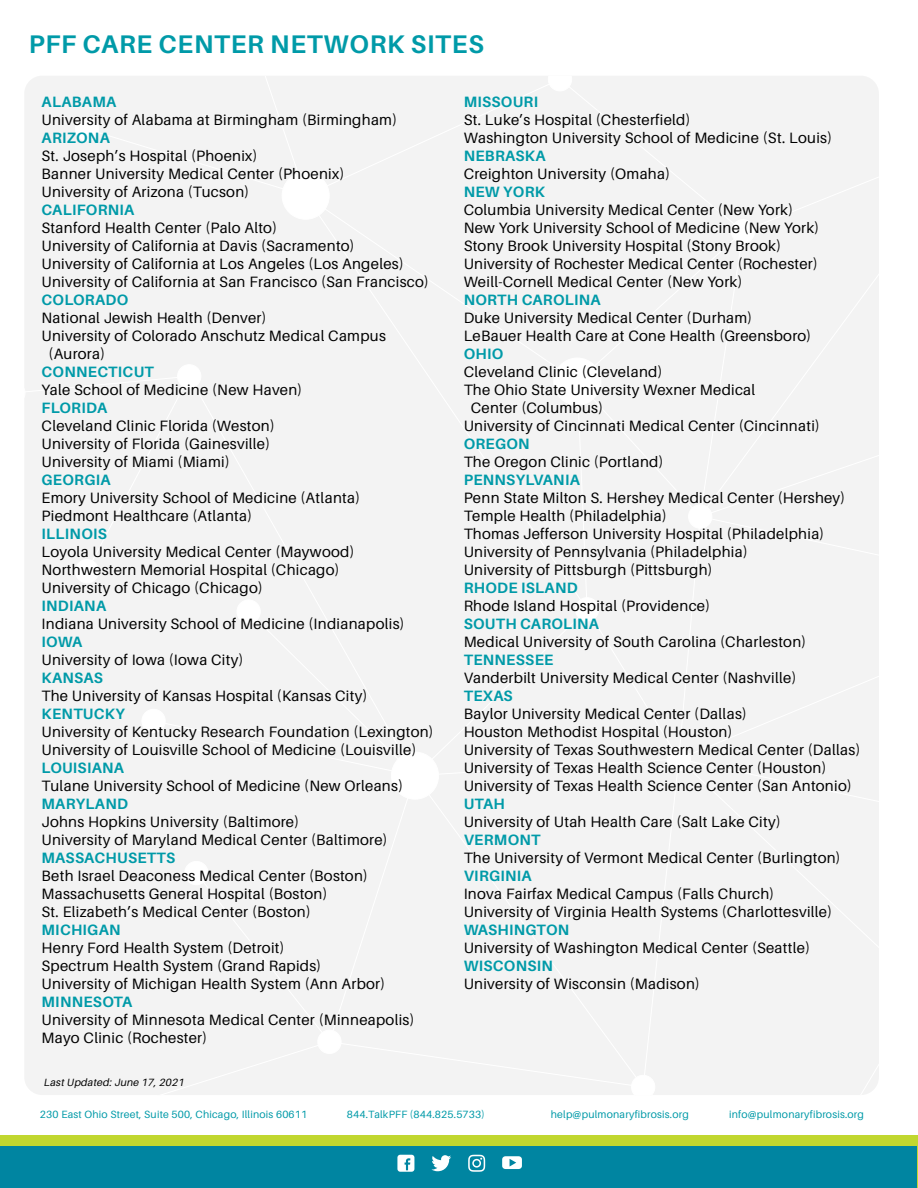
<style>
.page{position:relative;width:918px;height:1188px;background:#fff}
.page>*{position:absolute;margin:0;border:0;box-sizing:border-box;transform-origin:0 0}
.t1{font:700 25.5px "Aileron";letter-spacing:.03em;color:#009aa8}
.t2{font:15px/18px "Aileron";letter-spacing:.02em;color:#000}
.t3{font:700 15px "Aileron";letter-spacing:.02em;color:#009aa8}
.t4{font:10.5px "Aileron";letter-spacing:.02em;color:#009aa8}
.t5{font:italic 10.5px "Aileron";color:#000}
</style>
<div class="page">
<div style="left:0;top:1135px;width:918px;height:53px;background:#c1d72f"></div>
<div style="left:0;top:1146px;width:916px;height:42px;background:#0085a1"></div>
<svg style="left:397px;top:1155px;width:17px;height:17px"></svg>
<svg style="left:431px;top:1155px;width:20px;height:16px"></svg>
<svg style="left:468px;top:1155px;width:17px;height:17px"></svg>
<svg style="left:502px;top:1156px;width:20px;height:13px"></svg>
<div style="left:25px;top:76px;width:854px;height:1019px;background:#f3f3f3"></div>
<h1 class="t1" style="left:29px;top:30px;width:457px">PFF CARE CENTER NETWORK SITES</h1>
<p class="t3" style="left:42px;top:93px;width:76px">ALABAMA</p>
<p class="t2" style="left:42px;top:111px;width:357px">University of Alabama at Birmingham (Birmingham)</p>
<p class="t3" style="left:42px;top:129px;width:70px">ARIZONA</p>
<p class="t2" style="left:42px;top:147px;width:304px">St. Joseph’s Hospital (Phoenix)<br>Banner University Medical Center (Phoenix)<br>University of Arizona (Tucson)</p>
<p class="t3" style="left:42px;top:201px;width:94px">CALIFORNIA</p>
<p class="t2" style="left:42px;top:219px;width:389px">Stanford Health Center (Palo Alto)<br>University of California at Davis (Sacramento)<br>University of California at Los Angeles (Los Angeles)<br>University of California at San Francisco (San Francisco)</p>
<p class="t3" style="left:42px;top:291px;width:88px">COLORADO</p>
<p class="t2" style="left:42px;top:309px;width:227px">National Jewish Health (Denver)</p>
<p class="t2" style="left:42px;top:327px;width:346px">University of Colorado Anschutz Medical Campus</p>
<p class="t2" style="left:49px;top:345px;width:58px">(Aurora)</p>
<p class="t3" style="left:42px;top:363px;width:114px">CONNECTICUT</p>
<p class="t2" style="left:42px;top:381px;width:262px">Yale School of Medicine (New Haven)</p>
<p class="t3" style="left:42px;top:399px;width:67px">FLORIDA</p>
<p class="t2" style="left:42px;top:417px;width:235px">Cleveland Clinic Florida (Weston)<br>University of Florida (Gainesville)<br>University of Miami (Miami)</p>
<p class="t3" style="left:42px;top:471px;width:70px">GEORGIA</p>
<p class="t2" style="left:42px;top:489px;width:320px">Emory University School of Medicine (Atlanta)<br>Piedmont Healthcare (Atlanta)</p>
<p class="t3" style="left:42px;top:525px;width:67px">ILLINOIS</p>
<p class="t2" style="left:42px;top:543px;width:314px">Loyola University Medical Center (Maywood)<br>Northwestern Memorial Hospital (Chicago)<br>University of Chicago (Chicago)</p>
<p class="t3" style="left:42px;top:597px;width:66px">INDIANA</p>
<p class="t2" style="left:42px;top:615px;width:365px">Indiana University School of Medicine (Indianapolis)</p>
<p class="t3" style="left:42px;top:633px;width:42px">IOWA</p>
<p class="t2" style="left:42px;top:651px;width:203px">University of Iowa (Iowa City)</p>
<p class="t3" style="left:42px;top:669px;width:63px">KANSAS</p>
<p class="t2" style="left:42px;top:687px;width:328px">The University of Kansas Hospital (Kansas City)</p>
<p class="t3" style="left:42px;top:705px;width:85px">KENTUCKY</p>
<p class="t2" style="left:42px;top:723px;width:394px">University of Kentucky Research Foundation (Lexington)<br>University of Louisville School of Medicine (Louisville)</p>
<p class="t3" style="left:42px;top:759px;width:84px">LOUISIANA</p>
<p class="t2" style="left:42px;top:777px;width:363px">Tulane University School of Medicine (New Orleans)</p>
<p class="t3" style="left:42px;top:795px;width:88px">MARYLAND</p>
<p class="t2" style="left:42px;top:813px;width:348px">Johns Hopkins University (Baltimore)<br>University of Maryland Medical Center (Baltimore)</p>
<p class="t3" style="left:42px;top:849px;width:135px">MASSACHUSETTS</p>
<p class="t2" style="left:42px;top:867px;width:328px">Beth Israel Deaconess Medical Center (Boston)<br>Massachusetts General Hospital (Boston)<br>St. Elizabeth’s Medical Center (Boston)</p>
<p class="t3" style="left:42px;top:921px;width:80px">MICHIGAN</p>
<p class="t2" style="left:42px;top:939px;width:345px">Henry Ford Health System (Detroit)<br>Spectrum Health System (Grand Rapids)<br>University of Michigan Health System (Ann Arbor)</p>
<p class="t3" style="left:42px;top:993px;width:92px">MINNESOTA</p>
<p class="t2" style="left:42px;top:1011px;width:374px">University of Minnesota Medical Center (Minneapolis)<br>Mayo Clinic (Rochester)</p>
<p class="t5" style="left:44px;top:1077px;width:144px">Last Updated:June 17, 2021</p>
<p class="t3" style="left:464px;top:93px;width:76px">MISSOURI</p>
<p class="t2" style="left:464px;top:111px;width:370px">St. Luke’s Hospital (Chesterfield)<br>Washington University School of Medicine (St. Louis)</p>
<p class="t3" style="left:464px;top:147px;width:83px">NEBRASKA</p>
<p class="t2" style="left:464px;top:165px;width:208px">Creighton University (Omaha)</p>
<p class="t3" style="left:464px;top:183px;width:83px">NEW YORK</p>
<p class="t2" style="left:464px;top:201px;width:357px">Columbia University Medical Center (New York)<br>New York University School of Medicine (New York)<br>Stony Brook University Hospital (Stony Brook)<br>University of Rochester Medical Center (Rochester)<br>Weill-Cornell Medical Center (New York)</p>
<p class="t3" style="left:464px;top:291px;width:138px">NORTH CAROLINA</p>
<p class="t2" style="left:464px;top:309px;width:349px">Duke University Medical Center (Durham)<br>LeBauer Health Care at Cone Health (Greensboro)</p>
<p class="t3" style="left:464px;top:345px;width:41px">OHIO</p>
<p class="t2" style="left:464px;top:363px;width:200px">Cleveland Clinic (Cleveland)</p>
<p class="t2" style="left:464px;top:381px;width:293px">The Ohio State University Wexner Medical</p>
<p class="t2" style="left:471px;top:399px;width:134px">Center (Columbus)</p>
<p class="t2" style="left:464px;top:417px;width:358px">University of Cincinnati Medical Center (Cincinnati)</p>
<p class="t3" style="left:464px;top:435px;width:67px">OREGON</p>
<p class="t2" style="left:464px;top:453px;width:201px">The Oregon Clinic (Portland)</p>
<p class="t3" style="left:464px;top:471px;width:118px">PENNSYLVANIA</p>
<p class="t2" style="left:464px;top:489px;width:383px">Penn State Milton S. Hershey Medical Center (Hershey)<br>Temple Health (Philadelphia)<br>Thomas Jefferson University Hospital (Philadelphia)<br>University of Pennsylvania (Philadelphia)<br>University of Pittsburgh (Pittsburgh)</p>
<p class="t3" style="left:464px;top:579px;width:116px">RHODE ISLAND</p>
<p class="t2" style="left:464px;top:597px;width:248px">Rhode Island Hospital (Providence)</p>
<p class="t3" style="left:464px;top:615px;width:137px">SOUTH CAROLINA</p>
<p class="t2" style="left:464px;top:633px;width:344px">Medical University of South Carolina (Charleston)</p>
<p class="t3" style="left:464px;top:651px;width:91px">TENNESSEE</p>
<p class="t2" style="left:464px;top:669px;width:334px">Vanderbilt University Medical Center (Nashville)</p>
<p class="t3" style="left:464px;top:687px;width:51px">TEXAS</p>
<p class="t2" style="left:464px;top:705px;width:398px">Baylor University Medical Center (Dallas)<br>Houston Methodist Hospital (Houston)<br>University of Texas Southwestern Medical Center (Dallas)<br>University of Texas Health Science Center (Houston)<br>University of Texas Health Science Center (San Antonio)</p>
<p class="t3" style="left:464px;top:795px;width:43px">UTAH</p>
<p class="t2" style="left:464px;top:813px;width:319px">University of Utah Health Care (Salt Lake City)</p>
<p class="t3" style="left:464px;top:831px;width:78px">VERMONT</p>
<p class="t2" style="left:464px;top:849px;width:379px">The University of Vermont Medical Center (Burlington)</p>
<p class="t3" style="left:464px;top:867px;width:69px">VIRGINIA</p>
<p class="t2" style="left:464px;top:885px;width:370px">Inova Fairfax Medical Campus (Falls Church)<br>University of Virginia Health Systems (Charlottesville)</p>
<p class="t3" style="left:464px;top:921px;width:107px">WASHINGTON</p>
<p class="t2" style="left:464px;top:939px;width:348px">University of Washington Medical Center (Seattle)</p>
<p class="t3" style="left:464px;top:957px;width:91px">WISCONSIN</p>
<p class="t2" style="left:464px;top:975px;width:238px">University of Wisconsin (Madison)</p>
<p class="t4" style="left:40px;top:1109px;width:269px">230 East Ohio Street, Suite 500, Chicago, Illinois 60611</p>
<p class="t4" style="left:347px;top:1109px;width:140px">844.TalkPFF (844.825.5733)</p>
<p class="t4" style="left:551px;top:1109px;width:140px">help@pulmonaryfibrosis.org</p>
<p class="t4" style="left:729px;top:1109px;width:136px">info@pulmonaryfibrosis.org</p>
</div>
